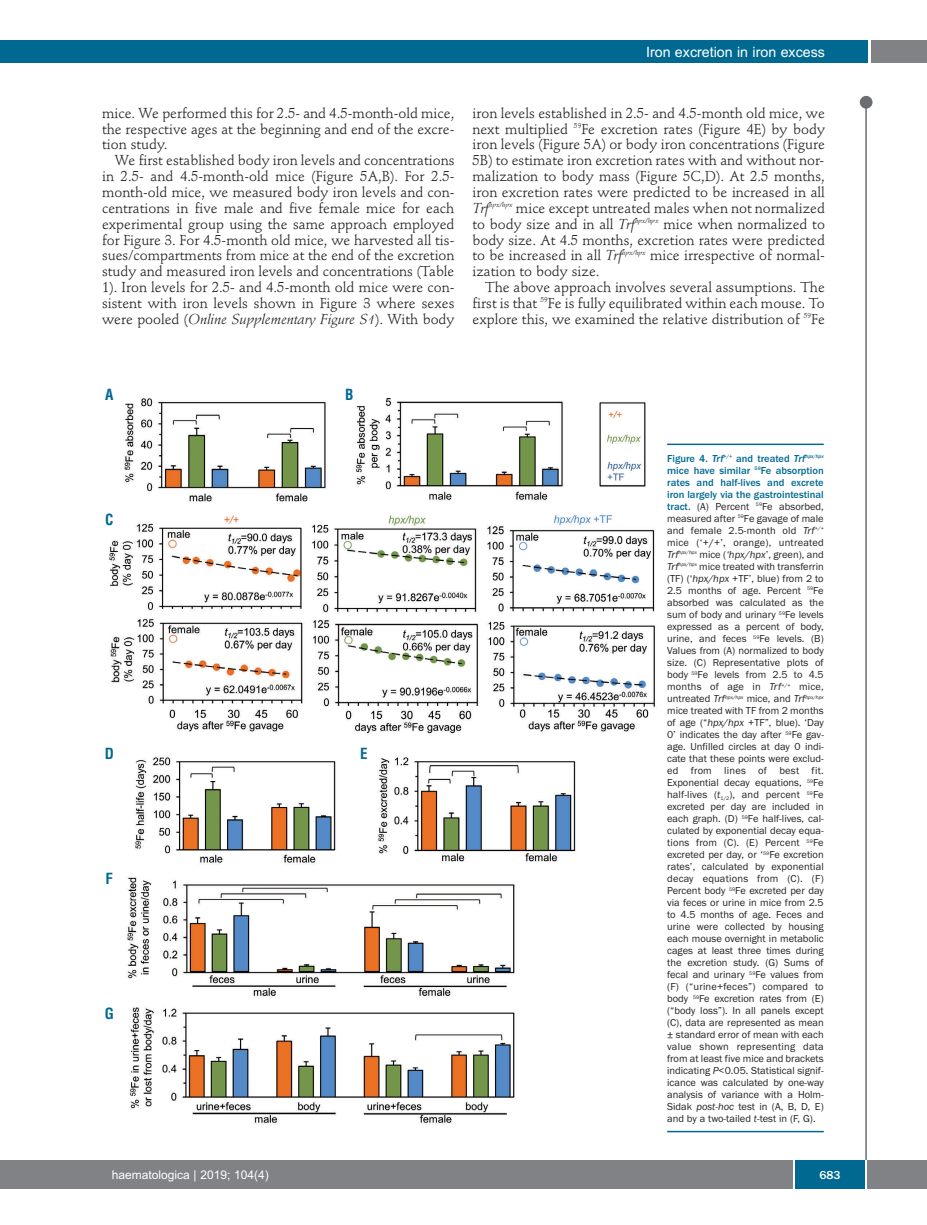
<style>
.page{position:relative;width:927px;height:1225px;background:#fff}
.page>*{position:absolute;margin:0;border:0;box-sizing:border-box;transform-origin:0 0}
.t1{font:700 condensed 15px "Helvetica";color:#006991}
.t2{font:14.25px/15.9px "Stempel Schneidler";color:#231f20;text-align:justify}
.t3{font:14.25px "Arial";color:#fff}
.t4{font:12px "Arial";color:#fff}
.t5{font:500 12px "Franklin Gothic";color:#fff}
.t6{font:10.5px/12px "Franklin Gothic";color:#231f20;text-align:justify}
.s1{font-style:italic}
.s2{font-weight:500;color:#006991}
.s3{font-weight:500;font-style:italic;color:#006991}
</style>
<div class="page">
<div style="left:860px;top:96px;width:12px;height:13px;background:#6c6d70;border-radius:50%"></div>
<hr style="left:865px;top:98px;width:2px;height:1062px;background:#6c6d70">
<div style="left:871px;top:40px;width:56px;height:22px;background:#808285"></div>
<div style="left:18px;top:40px;width:849px;height:22px;background:#006991"></div>
<div style="left:17px;top:1160px;width:910px;height:28px;background:#808285"></div>
<div style="left:795px;top:1160px;width:70px;height:28px;background:#006991"></div>
<hr style="left:793px;top:1160px;width:2px;height:28px;background:#fff">
<hr style="left:865px;top:1160px;width:2px;height:28px;background:#fff">
<div style="left:0;top:40px;width:19px;height:22px;background:#006991"></div>
<div style="left:0;top:1160px;width:18px;height:28px;background:#808285"></div>
<img style="left:109px;top:398px;width:560px;height:735px">
<hr style="left:667px;top:443px;width:157px;height:2px;background:#006991">
<hr style="left:667px;top:1130px;width:157px;height:2px;background:#006991">
<div style="left:101px;top:386px;width:17px;height:17px;background:#fff"></div>
<div style="left:341px;top:386px;width:17px;height:17px;background:#fff"></div>
<div style="left:101px;top:511px;width:17px;height:17px;background:#fff"></div>
<div style="left:101px;top:745px;width:17px;height:17px;background:#fff"></div>
<div style="left:356px;top:745px;width:16px;height:17px;background:#fff"></div>
<div style="left:101px;top:870px;width:17px;height:17px;background:#fff"></div>
<div style="left:101px;top:1005px;width:17px;height:17px;background:#fff"></div>
<h2 class="t3" style="left:646px;top:44px;width:180px">Iron excretion in iron excess</h2>
<h2 class="t2" style="left:102px;top:106px;width:354px">mice. We performed this for 2.5- and 4.5-month-old mice, the respective ages at the beginning and end of the excre&shy;tion study.</h2>
<p class="t2" style="left:102px;top:154px;width:354px;text-indent:13px">We first established body iron levels and concentrations in 2.5- and 4.5-month-old mice (Figure 5A,B). For 2.5- month-old mice, we measured body iron levels and con&shy;centrations in five male and five female mice for each experimental group using the same approach employed for Figure 3. For 4.5-month old mice, we harvested all tis&shy;sues/compartments from mice at the end of the excretion study and measured iron levels and concentrations (Table 1). Iron levels for 2.5- and 4.5-month old mice were con&shy;sistent with iron levels shown in Figure 3 where sexes were pooled (<span class="s1">Online Supplementary Figure S1</span>). With body</p>
<p class="t2" style="left:472px;top:106px;width:354px">iron levels established in 2.5- and 4.5-month old mice, we next multiplied <sup>59</sup>Fe excretion rates (Figure 4E) by body iron levels (Figure 5A) or body iron concentrations (Figure 5B) to estimate iron excretion rates with and without nor&shy;malization to body mass (Figure 5C,D). At 2.5 months, iron excretion rates were predicted to be increased in all <span class="s1">Trf</span><sup>hpx/hpx</sup> mice except untreated males when not normalized to body size and in all <span class="s1">Trf</span><sup>hpx/hpx</sup> mice when normalized to body size. At 4.5 months, excretion rates were predicted to be increased in all <span class="s1">Trf</span><sup>hpx/hpx</sup> mice irrespective of normal&shy;ization to body size.</p>
<h2 class="t2" style="left:472px;top:280px;width:354px;text-indent:13px">The above approach involves several assumptions. The first is that <sup>59</sup>Fe is fully equilibrated within each mouse. To explore this, we examined the relative distribution of <sup>59</sup>Fe</h2>
<h1 class="t1" style="left:105px;top:386px;width:10px">A</h1>
<h1 class="t1" style="left:345px;top:386px;width:10px">B</h1>
<h1 class="t1" style="left:105px;top:511px;width:10px">C</h1>
<h1 class="t1" style="left:105px;top:745px;width:11px">D</h1>
<h1 class="t1" style="left:360px;top:745px;width:9px">E</h1>
<h1 class="t1" style="left:106px;top:870px;width:9px">F</h1>
<h1 class="t1" style="left:105px;top:1005px;width:11px">G</h1>
<p class="t6" style="left:667px;top:452px;width:158px"><span class="s2">Figure 4.</span> <span class="s3">Trf</span><sup>+/+</sup> <span class="s2">and treated</span> <span class="s3">Trf</span><sup>hpx/hpx </sup><span class="s2">mice have similar</span> <sup>59</sup><span class="s2">Fe absorption rates and half-lives and excrete iron largely via the gastrointestinal tract.</span> (A) Percent <sup>59</sup>Fe absorbed, measured after <sup>59</sup>Fe gavage of male and female 2.5-month old <span class="s1">Trf</span><sup>+/+ </sup>mice (‘+/+’, orange), untreated <span class="s1">Trf</span><sup>hpx/hpx</sup> mice (<span class="s1">‘hpx/hpx</span>’, green), and <span class="s1">Trf</span><sup>hpx/hpx</sup> mice treated with transferrin (TF) (‘<span class="s1">hpx/hpx</span> +TF’, blue) from 2 to 2.5 months of age. Percent <sup>59</sup>Fe absorbed was calculated as the sum of body and urinary <sup>59</sup>Fe levels expressed as a percent of body, urine, and feces <sup>59</sup>Fe levels. (B)<br>Values from (A) normalized to body size. (C) Representative plots of body <sup>59</sup>Fe levels from 2.5 to 4.5 months of age in <span class="s1">Trf</span><sup>+/+</sup> mice, untreated <span class="s1">Trf</span><sup>hpx/hpx</sup> mice, and <span class="s1">Trf</span><sup>hpx/hpx </sup>mice treated with TF from 2 months of age (“<span class="s1">hpx/hpx</span> +TF”, blue). ‘Day 0’ indicates the day after <sup>59</sup>Fe gav&shy;age. Unfilled circles at day 0 indi&shy;cate that these points were exclud&shy;ed from lines of best fit.<br>Exponential decay equations, <sup>59</sup>Fe half-lives (<span class="s1">t</span><sub>1/2</sub>), and percent <sup>59</sup>Fe excreted per day are included in each graph. (D) <sup>59</sup>Fe half-lives, cal&shy;culated by exponential decay equa&shy;tions from (C). (E) Percent <sup>59</sup>Fe excreted per day, or ‘<sup>59</sup>Fe excretion rates’, calculated by exponential decay equations from (C). (F)<br>Percent body <sup>59</sup>Fe excreted per day via feces or urine in mice from 2.5 to 4.5 months of age. Feces and urine were collected by housing each mouse overnight in metabolic cages at least three times during the excretion study. (G) Sums of fecal and urinary <sup>59</sup>Fe values from (F) (“urine+feces”) compared to body <sup>59</sup>Fe excretion rates from (E) (“body loss”). In all panels except (C), data are represented as mean ± standard error of mean with each value shown representing data from at least five mice and brackets indicating <span class="s1">P</span>&lt;0.05. Statistical signif&shy;icance was calculated by one-way analysis of variance with a Holm-Sidak <span class="s1">post-hoc</span> test in (A, B, D, E) and by a two-tailed <span class="s1">t</span>-test in (F, G).</p>
<p class="t4" style="left:112px;top:1167px;width:158px">haematologica | 2019; 104(4)</p>
<p class="t5" style="left:819px;top:1167px;width:23px">683</p>
</div>
